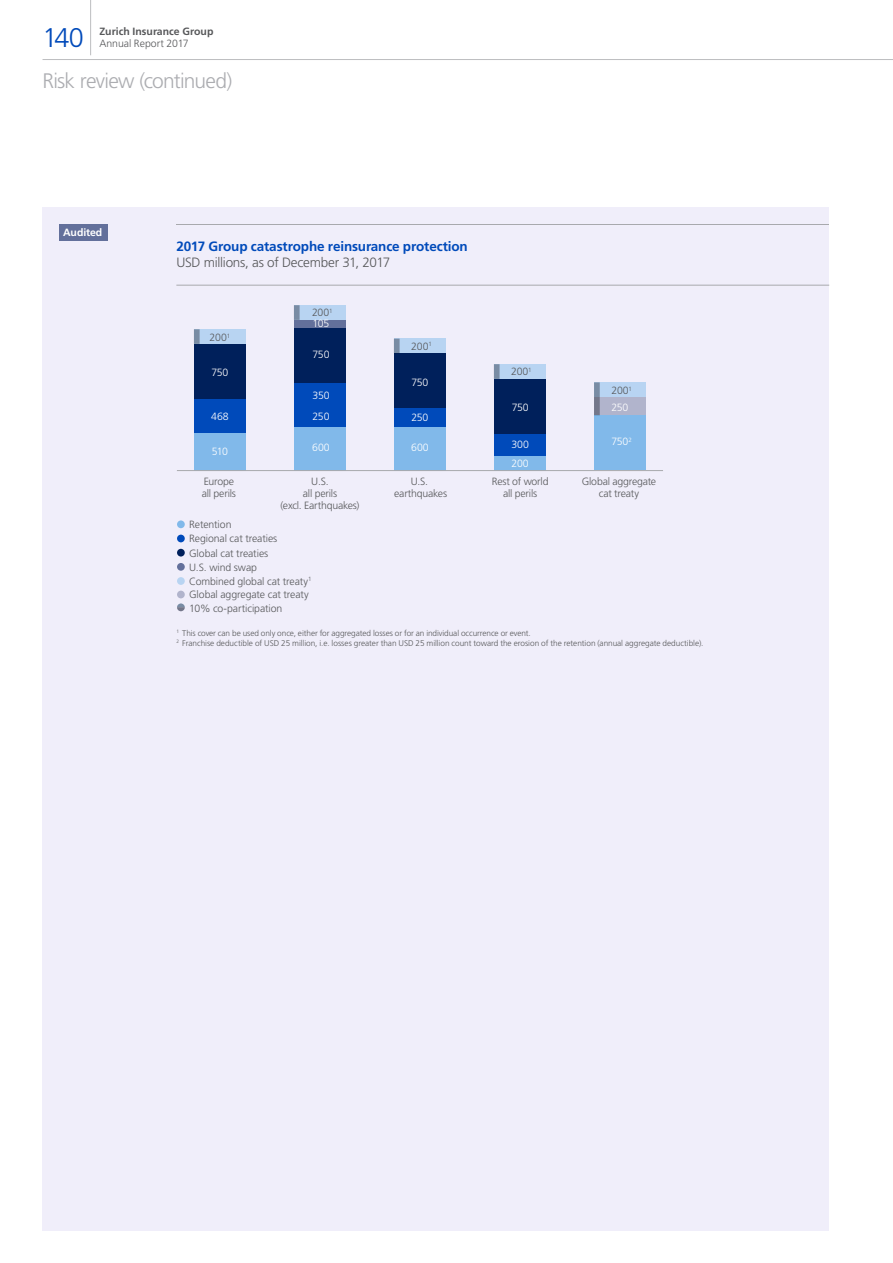
<style>
.page{position:relative;width:893px;height:1263px;background:#fff}
.page>*{position:absolute;margin:0;border:0;box-sizing:border-box;transform-origin:0 0}
.t1{font:300 27px "Frutiger LT Std";color:#004aba}
.t2{font:300 21px "Frutiger LT Std";letter-spacing:-.035em;color:#acadb1}
.t3{font:700 13.5px "Frutiger LT Std";letter-spacing:-.01em;color:#004aba}
.t4{font:300 13.5px "Frutiger LT Std";letter-spacing:-.02em;color:#57585a}
.t5{font:300 10.5px/12px "Frutiger LT Std";letter-spacing:-.01em;color:#57585a}
.t6{font:300 10.5px/19px "Frutiger LT Std";letter-spacing:-.015em;color:#fff}
.t7{font:700 10.5px "Frutiger LT Std";color:#57585a}
.t8{font:700 10.5px "Frutiger LT Std";letter-spacing:-.01em;color:#fff}
.t9{font:300 8.25px/9.9px "Frutiger LT Std";letter-spacing:-.005em;color:#57585a}
.s1{color:#fff}
</style>
<div class="page">
<hr style="left:43px;top:59px;width:850px;height:1px;background:#bcbdc0">
<hr style="left:90px;top:0;width:1px;height:55px;background:#bcbdc0">
<div style="left:43px;top:208px;width:786px;height:1023px;background:#f0eefa"></div>
<hr style="left:176px;top:285px;width:653px;height:1px;background:#a8a9ad">
<div style="left:194px;top:329px;width:52px;height:15px;background:#b8d4f2"></div>
<div style="left:294px;top:305px;width:52px;height:15px;background:#b8d4f2"></div>
<div style="left:394px;top:339px;width:52px;height:14px;background:#b8d4f2"></div>
<div style="left:494px;top:364px;width:52px;height:15px;background:#b8d4f2"></div>
<div style="left:294px;top:320px;width:52px;height:8px;background:#63709b"></div>
<div style="left:194px;top:344px;width:52px;height:55px;background:#00205b"></div>
<div style="left:294px;top:328px;width:52px;height:55px;background:#00205b"></div>
<div style="left:394px;top:353px;width:52px;height:55px;background:#00205b"></div>
<div style="left:494px;top:379px;width:52px;height:55px;background:#00205b"></div>
<div style="left:194px;top:399px;width:52px;height:34px;background:#004aba"></div>
<div style="left:294px;top:383px;width:52px;height:44px;background:#004aba"></div>
<div style="left:394px;top:408px;width:52px;height:19px;background:#004aba"></div>
<div style="left:494px;top:434px;width:52px;height:22px;background:#004aba"></div>
<div style="left:194px;top:433px;width:52px;height:38px;background:#81b9ea"></div>
<div style="left:294px;top:427px;width:52px;height:44px;background:#81b9ea"></div>
<div style="left:394px;top:427px;width:52px;height:44px;background:#81b9ea"></div>
<div style="left:494px;top:456px;width:52px;height:15px;background:#81b9ea"></div>
<div style="left:177px;top:520px;width:8px;height:8px;background:#81b9ea;border-radius:50%"></div>
<div style="left:177px;top:535px;width:8px;height:7px;background:#004aba;border-radius:50%"></div>
<div style="left:177px;top:549px;width:8px;height:7px;background:#00205b;border-radius:50%"></div>
<div style="left:177px;top:563px;width:8px;height:8px;background:#63709b;border-radius:50%"></div>
<div style="left:177px;top:591px;width:8px;height:7px;background:#b1b4cc;border-radius:50%"></div>
<div style="left:177px;top:577px;width:8px;height:8px;background:#b8d4f2;border-radius:50%"></div>
<svg style="left:177px;top:603px;width:8px;height:8px"></svg>
<div style="left:594px;top:382px;width:52px;height:15px;background:#b8d4f2"></div>
<div style="left:594px;top:397px;width:52px;height:18px;background:#b1b4cc"></div>
<div style="left:594px;top:415px;width:52px;height:55px;background:#81b9ea"></div>
<hr style="left:176px;top:224px;width:653px;height:1px;background:#a8a9ad">
<svg style="left:194px;top:329px;width:6px;height:15px"></svg>
<svg style="left:294px;top:305px;width:6px;height:15px"></svg>
<svg style="left:394px;top:339px;width:6px;height:14px"></svg>
<svg style="left:494px;top:364px;width:6px;height:15px"></svg>
<svg style="left:594px;top:382px;width:6px;height:33px"></svg>
<hr style="left:177px;top:470px;width:486px;height:1px;background:#a8a9ad">
<div style="left:59px;top:224px;width:48px;height:17px;background:#63709b"></div>
<p class="t7" style="left:99px;top:25px;width:115px">Zurich Insurance Group</p>
<h1 class="t1" style="left:43px;top:22px;width:43px">140</h1>
<p class="t5" style="left:99px;top:37px;width:91px">Annual Report 2017</p>
<h2 class="t2" style="left:43px;top:69px;width:191px">Risk review (continued)</h2>
<p class="t8" style="left:63px;top:226px;width:41px">Audited</p>
<p class="t3" style="left:176px;top:238px;width:293px">2017 Group catastrophe reinsurance protection</p>
<p class="t4" style="left:176px;top:255px;width:215px">USD millions, as of December 31, 2017</p>
<p class="t5" style="left:210px;top:332px;width:22px">200<sup>1</sup></p>
<p class="t6" style="left:211px;top:362px;width:18px">750</p>
<p class="t6" style="left:211px;top:407px;width:19px">468</p>
<p class="t6" style="left:212px;top:442px;width:18px">510</p>
<p class="t5" style="left:312px;top:307px;width:22px;line-height:10.9px">200<sup>1<br></sup><span class="s1">105</span></p>
<p class="t6" style="left:313px;top:345px;width:18px">750</p>
<p class="t6" style="left:312px;top:384px;width:19px;line-height:21.5px">350<br>250</p>
<p class="t6" style="left:312px;top:438px;width:19px">600</p>
<p class="t5" style="left:411px;top:340px;width:22px">200<sup>1</sup></p>
<p class="t6" style="left:411px;top:373px;width:18px">750</p>
<p class="t6" style="left:411px;top:408px;width:18px">250</p>
<p class="t6" style="left:411px;top:438px;width:19px">600</p>
<p class="t6" style="left:511px;top:435px;width:19px">300<br>200</p>
<p class="t5" style="left:511px;top:366px;width:22px">200<sup>1</sup></p>
<p class="t6" style="left:512px;top:398px;width:18px">750</p>
<p class="t5" style="left:202px;top:476px;width:36px">Europe all perils</p>
<p class="t5" style="left:280px;top:476px;width:81px;text-align:center">U.S.<br>all perils<br>(excl. Earthquakes)</p>
<p class="t5" style="left:394px;top:476px;width:54px;text-align:center">U.S. earthquakes</p>
<p class="t5" style="left:492px;top:476px;width:58px;text-align:center">Rest of world all perils</p>
<p class="t5" style="left:189px;top:518px;width:124px;line-height:14px">Retention<br>Regional cat treaties<br>Global cat treaties<br>U.S. wind swap<br>Combined global cat treaty<sup>1<br></sup>Global aggregate cat treaty<br>10% co-participation</p>
<p class="t5" style="left:611px;top:382px;width:22px;line-height:16.5px">200<sup>1<br></sup><span class="s1">250</span></p>
<p class="t6" style="left:611px;top:432px;width:22px">750<sup>2</sup></p>
<p class="t5" style="left:582px;top:476px;width:76px;text-align:center">Global aggregate cat treaty</p>
<p class="t9" style="left:176px;top:628px;width:528px"><sup>1</sup> This cover can be used only once, either for aggregated losses or for an individual occurrence or event.<br><sup>2</sup> Franchise deductible of USD 25 million, i.e. losses greater than USD 25 million count toward the erosion of the retention (annual aggregate deductible).</p>
</div>
